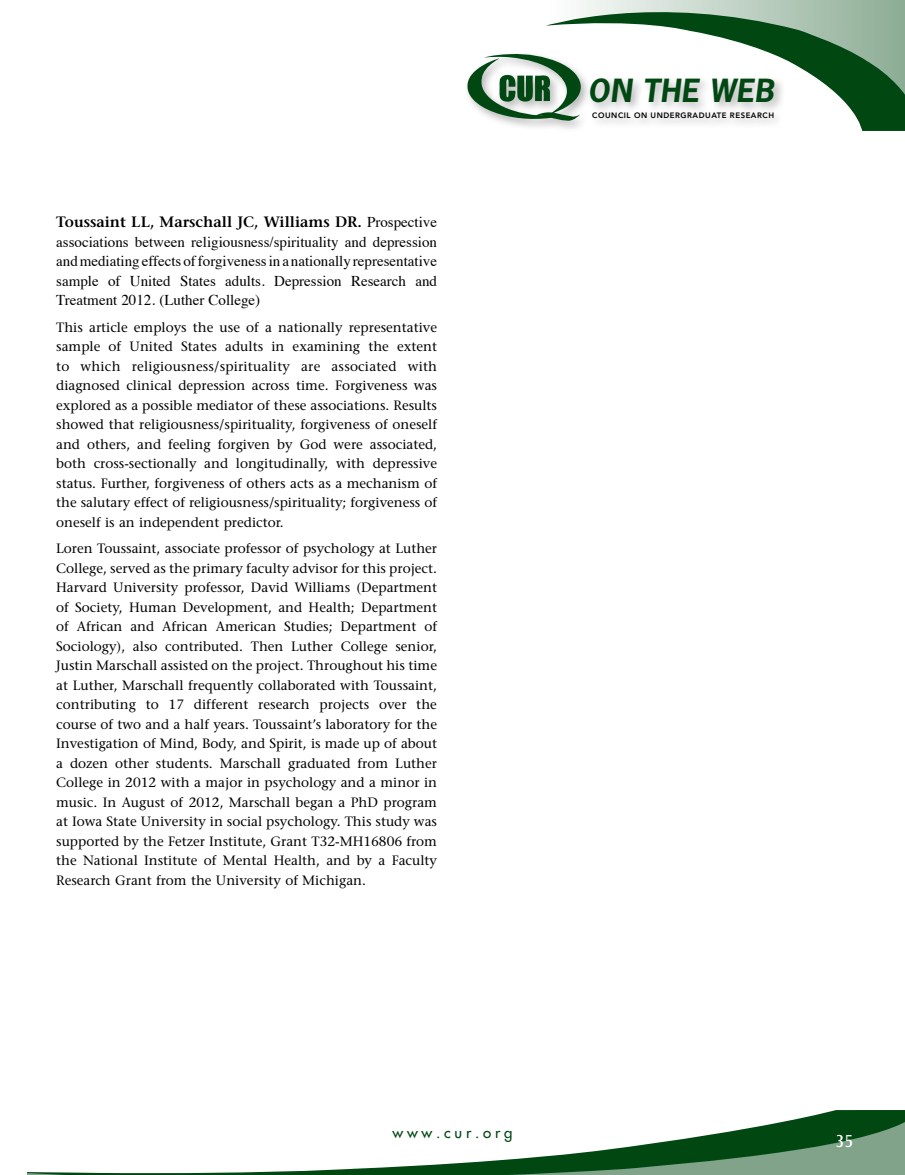
<style>
.page{position:relative;width:905px;height:1175px;background:#fff}
.page>*{position:absolute;margin:0;border:0;box-sizing:border-box;transform-origin:0 0}
.t1{font:italic 700 30px "News Gothic";letter-spacing:.02em;color:#004712}
.t2{font:18px "Castle EF";color:#fff}
.t3{font:15px/19.5px "Times";color:#000;text-align:justify}
.t4{font:600 15px "Stone Serif";color:#000}
.t5{font:15px "Futura";letter-spacing:.25em;color:#004712}
.t6{font:13.5px/19.5px "Stone Serif";color:#000;text-align:justify}
.t7{font:800 7.8px "Avenir";letter-spacing:.07em;color:#000}
.s1{font-family:"Times";font-weight:400}
</style>
<div class="page">
<svg style="left:546px;top:0;width:358px;height:131px"></svg>
<svg style="left:27px;top:1110px;width:877px;height:64px"></svg>
<div style="left:464px;top:50px;width:322px;height:83px;background:#000;opacity:.3"></div>
<svg style="left:467px;top:53px;width:115px;height:69px"></svg>
<h1 class="t1" style="left:588px;top:70px;width:188px">ON THE WEB</h1>
<p class="t4" style="left:56px;top:213px;width:382px">Toussaint LL, Marschall JC, Williams DR. <span class="s1">Prospective</span></p>
<p class="t3" style="left:56px;top:230px;width:382px">associations between religiousness/spirituality and depression and mediating effects of forgiveness in a nationally representative sample of United States adults. Depression Research and Treatment 2012. (Luther College)</p>
<p class="t6" style="left:56px;top:317px;width:382px">This article employs the use of a nationally representative sample of United States adults in examining the extent to which religiousness/spirituality are associated with diagnosed clinical depression across time. Forgiveness was explored as a possible mediator of these associations. Results showed that religiousness/spirituality, forgiveness of oneself and others, and feeling forgiven by God were associated, both cross-sectionally and longitudinally, with depressive status. Further, forgiveness of others acts as a mechanism of the salutary effect of religiousness/spirituality; forgiveness of oneself is an independent predictor.</p>
<p class="t6" style="left:56px;top:539px;width:382px">Loren Toussaint, associate professor of psychology at Luther College, served as the primary faculty advisor for this project.<br>Harvard University professor, David Williams (Department of Society, Human Development, and Health; Department of African and African American Studies; Department of Sociology), also contributed. Then Luther College senior, Justin Marschall assisted on the project. Throughout his time at Luther, Marschall frequently collaborated with Toussaint, contributing to 17 different research projects over the course of two and a half years. Toussaint’s laboratory for the Investigation of Mind, Body, and Spirit, is made up of about a dozen other students. Marschall graduated from Luther College in 2012 with a major in psychology and a minor in music. In August of 2012, Marschall began a PhD program at Iowa State University in social psychology. This study was supported by the Fetzer Institute, Grant T32-MH16806 from the National Institute of Mental Health, and by a Faculty Research Grant from the University of Michigan.</p>
<p class="t7" style="left:592px;top:110px;width:183px">COUNCIL ON UNDERGRADUATE RESEARCH</p>
<p class="t5" style="left:392px;top:1123px;width:121px">www.cur.org</p>
<h2 class="t2" style="left:835px;top:1130px;width:20px">35</h2>
</div>
